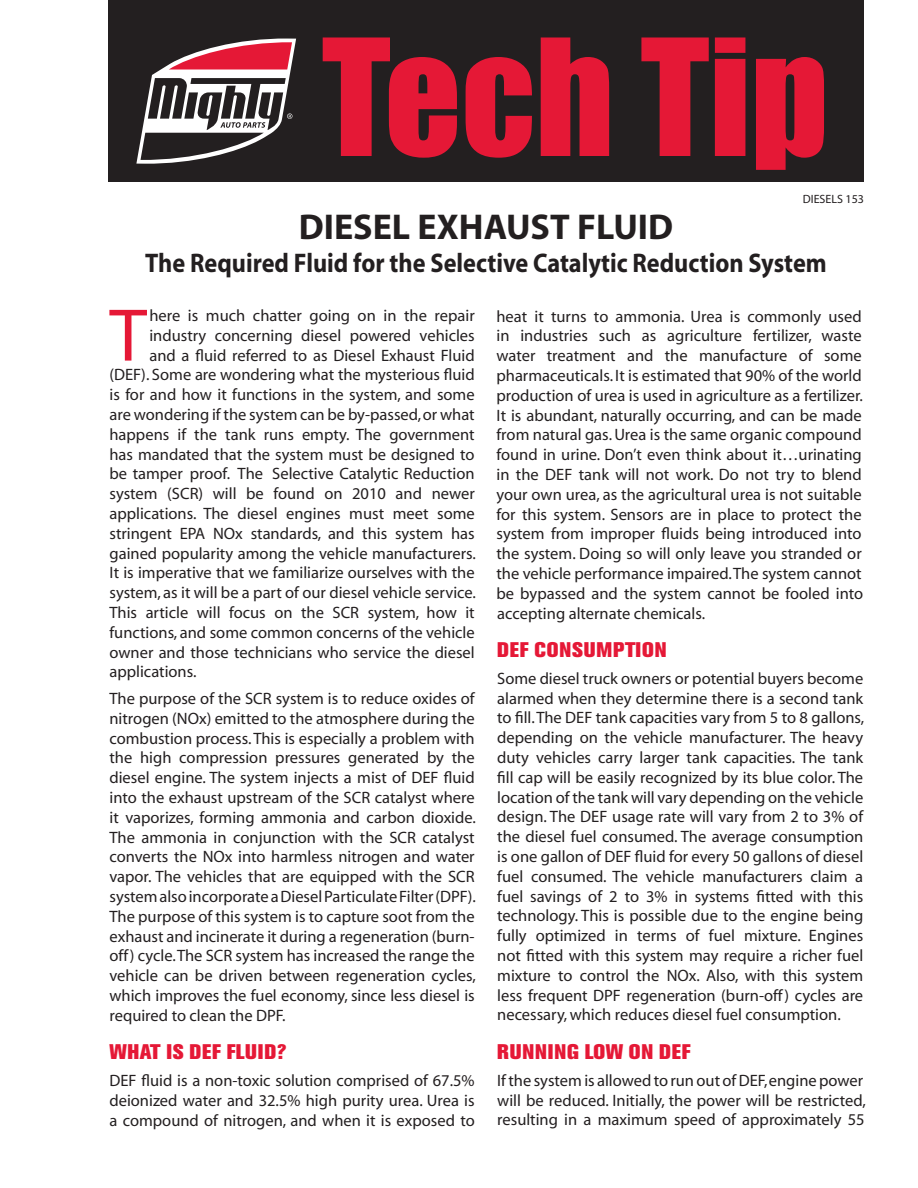
<style>
.page{position:relative;width:918px;height:1188px;background:#fff}
.page>*{position:absolute;margin:0;border:0;box-sizing:border-box;transform-origin:0 0}
.t1{font:75.3px "Myriad";color:#e51836}
.t2{font:700 36px "Myriad";color:#231f20}
.t3{font:700 27px "Myriad";color:#231f20;scale:.9 1}
.t4{font:800 21px "Akzidenz Grotesk BE";letter-spacing:.04em;color:#e51836}
.t5{font:16.5px/19.8px "Myriad";color:#231f20;text-align:justify}
.t6{font:12px "Myriad";color:#231f20}
</style>
<div class="page">
<div style="left:108px;top:0;width:756px;height:182px;background:#231f20"></div>
<svg style="left:323px;top:37px;width:134px;height:121px"></svg>
<svg style="left:466px;top:57px;width:66px;height:101px"></svg>
<svg style="left:541px;top:37px;width:68px;height:119px"></svg>
<svg style="left:641px;top:37px;width:68px;height:119px"></svg>
<div style="left:715px;top:37px;width:30px;height:119px;background:#e51836"></div>
<svg style="left:756px;top:57px;width:68px;height:113px"></svg>
<svg style="left:136px;top:38px;width:160px;height:126px"></svg>
<h2 class="t2" style="left:299px;top:208px;width:376px">DIESEL EXHAUST FLUID</h2>
<p class="t6" style="left:803px;top:193px;width:63px">DIESELS 153</p>
<h3 class="t3" style="left:145px;top:249px;width:759px">The Required Fluid for the Selective Catalytic Reduction System</h3>
<h1 class="t1" style="left:110px;top:298px;width:39px">T</h1>
<p class="t5" style="left:149px;top:306px;width:327px">here is much chatter going on in the repair</p>
<p class="t5" style="left:149px;top:326px;width:327px">industry concerning diesel powered vehicles</p>
<p class="t5" style="left:149px;top:346px;width:327px">and a fluid referred to as Diesel Exhaust Fluid</p>
<p class="t5" style="left:109px;top:366px;width:367px">(DEF). Some are wondering what the mysterious fluid</p>
<p class="t5" style="left:109px;top:386px;width:367px">is for and how it functions in the system, and some</p>
<p class="t5" style="left:109px;top:405px;width:367px">are wondering if the system can be by-passed, or what</p>
<p class="t5" style="left:109px;top:425px;width:367px">happens if the tank runs empty. The government</p>
<p class="t5" style="left:109px;top:445px;width:367px">has mandated that the system must be designed to</p>
<p class="t5" style="left:109px;top:465px;width:367px">be tamper proof. The Selective Catalytic Reduction</p>
<p class="t5" style="left:109px;top:485px;width:367px">system (SCR) will be found on 2010 and newer</p>
<p class="t5" style="left:109px;top:504px;width:367px">applications. The diesel engines must meet some</p>
<p class="t5" style="left:109px;top:524px;width:367px">stringent EPA NOx standards, and this system has</p>
<p class="t5" style="left:109px;top:544px;width:368px">gained popularity among the vehicle manufacturers.</p>
<p class="t5" style="left:109px;top:564px;width:367px">It is imperative that we familiarize ourselves with the</p>
<p class="t5" style="left:109px;top:584px;width:368px">system, as it will be a part of our diesel vehicle service.</p>
<p class="t5" style="left:109px;top:603px;width:367px">This article will focus on the SCR system, how it</p>
<p class="t5" style="left:109px;top:623px;width:367px">functions, and some common concerns of the vehicle</p>
<p class="t5" style="left:109px;top:643px;width:367px">owner and those technicians who service the diesel</p>
<p class="t5" style="left:109px;top:663px;width:89px">applications.</p>
<p class="t5" style="left:109px;top:689px;width:368px">The purpose of the SCR system is to reduce oxides of nitrogen (NOx) emitted to the atmosphere during the combustion process. This is especially a problem with the high compression pressures generated by the diesel engine. The system injects a mist of DEF fluid into the exhaust upstream of the SCR catalyst where it vaporizes, forming ammonia and carbon dioxide.<br>The ammonia in conjunction with the SCR catalyst converts the NOx into harmless nitrogen and water vapor. The vehicles that are equipped with the SCR system also incorporate a Diesel Particulate Filter (DPF).<br>The purpose of this system is to capture soot from the exhaust and incinerate it during a regeneration (burn&shy;off) cycle. The SCR system has increased the range the vehicle can be driven between regeneration cycles, which improves the fuel economy, since less diesel is required to clean the DPF.</p>
<p class="t4" style="left:110px;top:1040px;width:178px">WHAT IS DEF FLUID?</p>
<p class="t5" style="left:110px;top:1071px;width:367px">DEF fluid is a non-toxic solution comprised of 67.5% deionized water and 32.5% high purity urea. Urea is a compound of nitrogen, and when it is exposed to</p>
<p class="t5" style="left:496px;top:307px;width:368px">heat it turns to ammonia. Urea is commonly used in industries such as agriculture fertilizer, waste water treatment and the manufacture of some pharmaceuticals. It is estimated that 90% of the world production of urea is used in agriculture as a fertilizer.<br>It is abundant, naturally occurring, and can be made from natural gas. Urea is the same organic compound found in urine. Don’t even think about it…urinating in the DEF tank will not work. Do not try to blend your own urea, as the agricultural urea is not suitable for this system. Sensors are in place to protect the system from improper fluids being introduced into the system. Doing so will only leave you stranded or the vehicle performance impaired. The system cannot be bypassed and the system cannot be fooled into accepting alternate chemicals.</p>
<p class="t4" style="left:497px;top:638px;width:171px">DEF CONSUMPTION</p>
<p class="t5" style="left:497px;top:669px;width:369px">Some diesel truck owners or potential buyers become alarmed when they determine there is a second tank to fill. The DEF tank capacities vary from 5 to 8 gallons, depending on the vehicle manufacturer. The heavy duty vehicles carry larger tank capacities. The tank fill cap will be easily recognized by its blue color. The location of the tank will vary depending on the vehicle design. The DEF usage rate will vary from 2 to 3% of the diesel fuel consumed. The average consumption is one gallon of DEF fluid for every 50 gallons of diesel fuel consumed. The vehicle manufacturers claim a fuel savings of 2 to 3% in systems fitted with this technology. This is possible due to the engine being fully optimized in terms of fuel mixture. Engines not fitted with this system may require a richer fuel mixture to control the NOx. Also, with this system less frequent DPF regeneration (burn-off) cycles are necessary, which reduces diesel fuel consumption.</p>
<p class="t4" style="left:497px;top:1040px;width:195px">RUNNING LOW ON DEF</p>
<p class="t5" style="left:497px;top:1071px;width:370px;text-align:left">If the system is allowed to run out of DEF, engine power will be reduced. Initially, the power will be restricted, resulting in a maximum speed of approximately 55</p>
</div>
